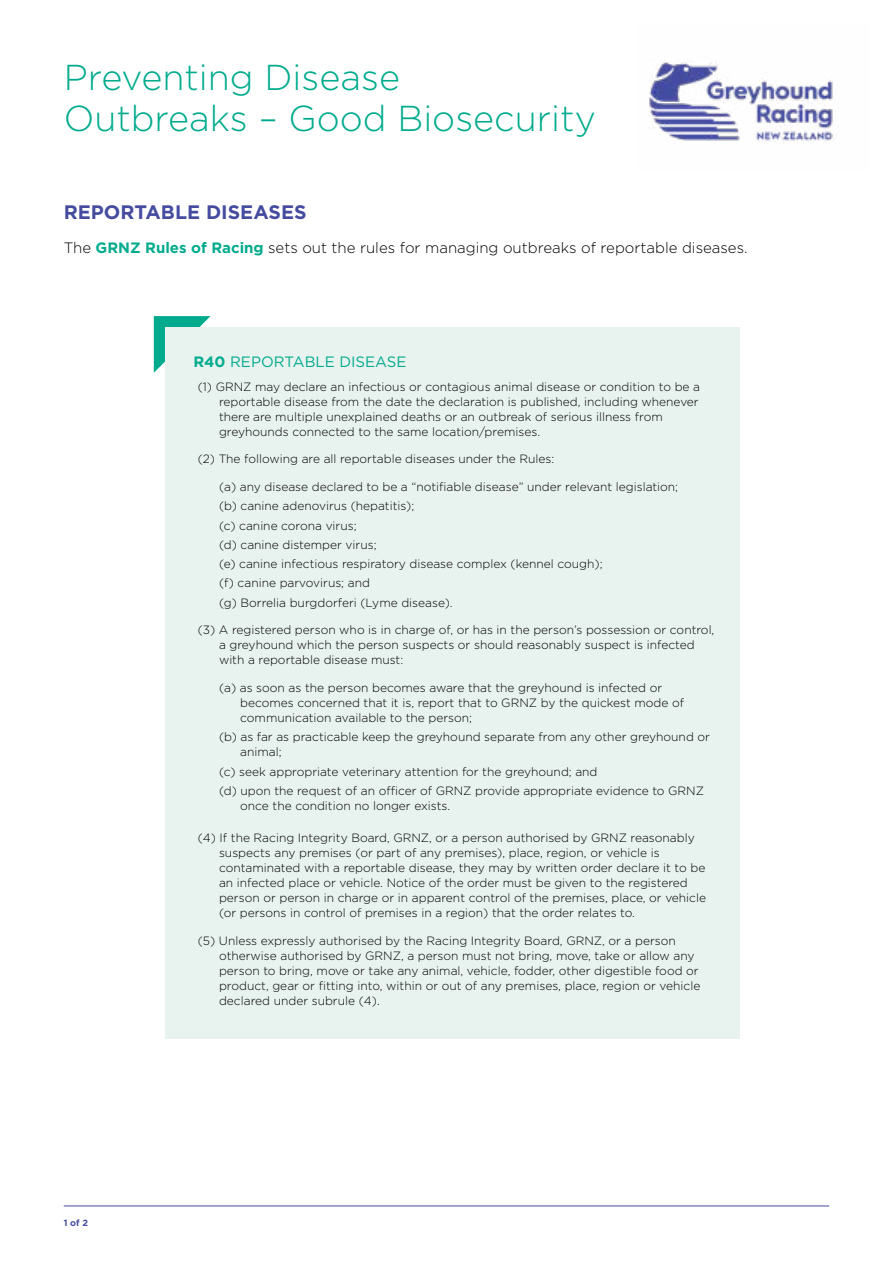
<style>
.page{position:relative;width:893px;height:1263px;background:#fff}
.page>*{position:absolute;margin:0;border:0;box-sizing:border-box;transform-origin:0 0}
.t1{font:300 36px/41.4px "Gotham";color:#00ab8d}
.t2{font:700 19.5px "Gotham";color:#454ca0}
.t3{font:300 15px "Gotham";color:#000}
.t4{font:15px "Gotham";color:#00ab8d}
.t5{font:300 12px/15px "Gotham";color:#000}
.t6{font:700 9px "Gotham";color:#454ca0}
.s1{font-weight:700;color:#00ab8d}
.s2{font-weight:700}
</style>
<div class="page">
<hr style="left:64px;top:1205px;width:765px;height:1px;background:#454ca0">
<img style="left:649px;top:60px;width:184px;height:82px">
<svg style="left:154px;top:316px;width:56px;height:57px"></svg>
<div style="left:165px;top:327px;width:574px;height:711px;background:#e8f2ee"></div>
<h1 class="t1" style="left:64px;top:56px;width:534px">Preventing Disease<br>Outbreaks – Good Biosecurity</h1>
<h2 class="t2" style="left:64px;top:201px;width:244px">REPORTABLE DISEASES</h2>
<p class="t3" style="left:64px;top:240px;width:685px">The <span class="s1">GRNZ Rules of Racing</span> sets out the rules for managing outbreaks of reportable diseases.</p>
<p class="t6" style="left:64px;top:1218px;width:26px">1 of 2</p>
<p class="t4" style="left:193px;top:352px;width:214px"><span class="s2">R40</span> REPORTABLE DISEASE</p>
<p class="t5" style="left:219px;top:379px;width:483px;text-indent:-21px">(1) GRNZ may declare an infectious or contagious animal disease or condition to be a reportable disease from the date the declaration is published, including whenever there are multiple unexplained deaths or an outbreak of serious illness from greyhounds connected to the same location/premises.</p>
<p class="t5" style="left:198px;top:451px;width:358px">(2) The following are all reportable diseases under the Rules:</p>
<p class="t5" style="left:219px;top:477px;width:461px;line-height:19.2px">(a) any disease declared to be a “notifiable disease” under relevant legislation; (b) canine adenovirus (hepatitis);<br>(c) canine corona virus;<br>(d) canine distemper virus;<br>(e) canine infectious respiratory disease complex (kennel cough);<br>(f) canine parvovirus; and<br>(g) Borrelia burgdorferi (Lyme disease).</p>
<p class="t5" style="left:219px;top:622px;width:497px;text-indent:-21px">(3) A registered person who is in charge of, or has in the person’s possession or control, a greyhound which the person suspects or should reasonably suspect is infected with a reportable disease must:</p>
<p class="t5" style="left:240px;top:680px;width:445px;text-indent:-21px">(a) as soon as the person becomes aware that the greyhound is infected or becomes concerned that it is, report that to GRNZ by the quickest mode of communication available to the person;</p>
<p class="t5" style="left:240px;top:729px;width:471px;text-indent:-21px">(b) as far as practicable keep the greyhound separate from any other greyhound or animal;</p>
<p class="t5" style="left:219px;top:762px;width:487px;line-height:19.2px">(c) seek appropriate veterinary attention for the greyhound; and<br>(d) upon the request of an officer of GRNZ provide appropriate evidence to GRNZ</p>
<p class="t5" style="left:240px;top:798px;width:211px">once the condition no longer exists.</p>
<p class="t5" style="left:219px;top:830px;width:489px;text-indent:-21px">(4) If the Racing Integrity Board, GRNZ, or a person authorised by GRNZ reasonably suspects any premises (or part of any premises), place, region, or vehicle is contaminated with a reportable disease, they may by written order declare it to be an infected place or vehicle. Notice of the order must be given to the registered person or person in charge or in apparent control of the premises, place, or vehicle (or persons in control of premises in a region) that the order relates to.</p>
<p class="t5" style="left:219px;top:933px;width:483px;text-indent:-21px">(5) Unless expressly authorised by the Racing Integrity Board, GRNZ, or a person otherwise authorised by GRNZ, a person must not bring, move, take or allow any person to bring, move or take any animal, vehicle, fodder, other digestible food or product, gear or fitting into, within or out of any premises, place, region or vehicle declared under subrule (4).</p>
</div>
